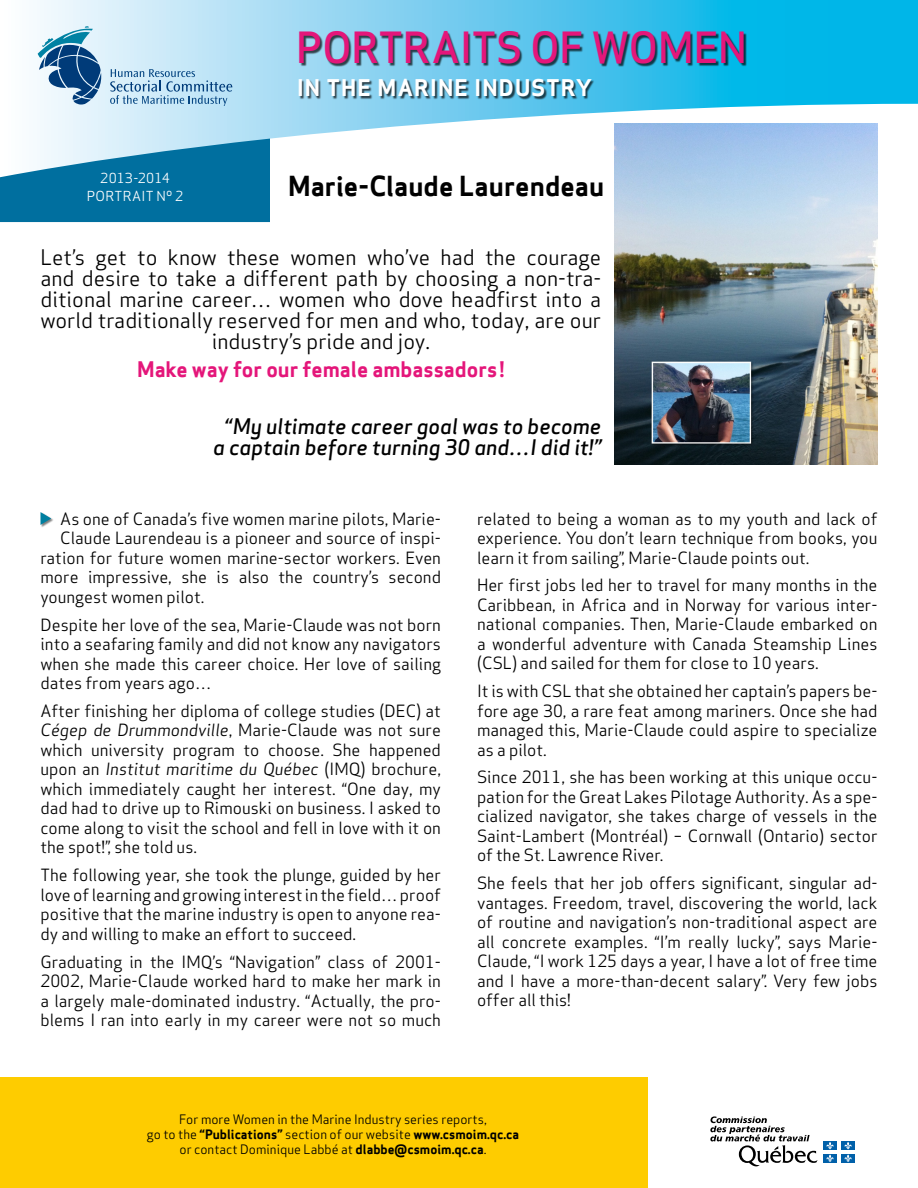
<style>
.page{position:relative;width:918px;height:1188px;background:#fff}
.page>*{position:absolute;margin:0;border:0;box-sizing:border-box;transform-origin:0 0}
.t1{font:500 42px "Apex Sans";letter-spacing:-.015em;color:#e4167a}
.t2{font:700 27px "Apex Sans";letter-spacing:.005em;color:#000}
.t3{font:700 22.5px "Apex Sans";letter-spacing:.05em;color:#fff}
.t4{font:21px/21px "Apex Sans";color:#000;text-align:center}
.t5{font:italic 500 21px/21px "Apex Sans";color:#000;text-align:center}
.t6{font:700 21px "Apex Sans";color:#e4167a}
.t7{font:16.5px/19.5px "Apex Sans";color:#000;text-align:justify}
.t8{font:13.5px/18px "Apex Sans";letter-spacing:.02em;color:#fff;text-align:center}
.t9{font:12.75px/15px "Apex Sans";color:#000;text-align:center}
.s1{font-style:italic}
.s2{font-weight:700}
</style>
<div class="page">
<svg style="left:37px;top:0;width:881px;height:139px;background:#69ceef"></svg>
<div style="left:0;top:1077px;width:648px;height:111px;background:#fecc00"></div>
<svg style="left:0;top:139px;width:270px;height:83px;background:#308bb2"></svg>
<svg style="left:270px;top:104px;width:648px;height:118px"></svg>
<div style="left:41px;top:512px;width:13px;height:16px;background:#000;opacity:.5"></div>
<svg style="left:41px;top:512px;width:10px;height:13px"></svg>
<img style="left:615px;top:124px;width:263px;height:341px">
<svg style="left:710px;top:1116px;width:108px;height:51px"></svg>
<div style="left:823px;top:1141px;width:14px;height:9px;background:#0060a9"></div>
<div style="left:841px;top:1141px;width:14px;height:9px;background:#0060a9"></div>
<div style="left:823px;top:1154px;width:14px;height:9px;background:#0060a9"></div>
<svg style="left:826px;top:1142px;width:8px;height:20px"></svg>
<div style="left:841px;top:1154px;width:14px;height:9px;background:#0060a9"></div>
<svg style="left:844px;top:1142px;width:8px;height:20px"></svg>
<div style="left:300px;top:32px;width:447px;height:35px;background:#000;opacity:.7"></div>
<div style="left:299px;top:80px;width:296px;height:20px;background:#000;opacity:.7"></div>
<svg style="left:38px;top:26px;width:64px;height:79px"></svg>
<svg style="left:110px;top:69px;width:122px;height:37px;background:#a4c9e1"></svg>
<h1 class="t1" style="left:296px;top:11px;width:453px">PORTRAITS OF WOMEN</h1>
<h3 class="t3" style="left:297px;top:73px;width:297px">IN THE MARINE INDUSTRY</h3>
<p class="t8" style="left:87px;top:168px;width:98px">2013-2014 pORTRAIT nº 2</p>
<h2 class="t2" style="left:288px;top:169px;width:318px">Marie-Claude Laurendeau</h2>
<p class="t4" style="left:40px;top:245px;width:562px">Let’s get to know these women who’ve had the courage and desire to take a different path by choosing a non-tra&shy;ditional marine career… women who dove headfirst into a world traditionally reserved for men and who, today, are our industry’s pride and joy.</p>
<p class="t6" style="left:137px;top:355px;width:369px">Make way for our female ambassadors !</p>
<p class="t5" style="left:213px;top:413px;width:389px">“My ultimate career goal was to become a captain before turning 30 and…I did it!”</p>
<p class="t7" style="left:60px;top:508px;width:382px">As one of Canada’s five women marine pilots, Marie-</p>
<p class="t7" style="left:60px;top:527px;width:382px">Claude Laurendeau is a pioneer and source of inspi-</p>
<p class="t7" style="left:41px;top:547px;width:402px">ration for future women marine-sector workers. Even</p>
<p class="t7" style="left:41px;top:566px;width:402px">more impressive, she is also the country’s second</p>
<p class="t7" style="left:41px;top:586px;width:165px">youngest women pilot.</p>
<p class="t7" style="left:41px;top:613px;width:402px">Despite her love of the sea, Marie-Claude was not born into a seafaring family and did not know any navigators when she made this career choice. Her love of sailing dates from years ago…</p>
<p class="t7" style="left:41px;top:700px;width:402px">After finishing her diploma of college studies (DEC) at <span class="s1">Cégep de Drummondville</span>, Marie-Claude was not sure which university program to choose. She happened upon an <span class="s1">Institut maritime du Québec</span> (IMQ) brochure, which immediately caught her interest. “One day, my dad had to drive up to Rimouski on business. I asked to come along to visit the school and fell in love with it on the spot!”, she told us.</p>
<p class="t7" style="left:41px;top:864px;width:402px">The following year, she took the plunge, guided by her love of learning and growing interest in the field… proof positive that the marine industry is open to anyone rea&shy;dy and willing to make an effort to succeed.</p>
<p class="t7" style="left:41px;top:950px;width:402px">Graduating in the IMQ’s “Navigation” class of 2001- 2002, Marie-Claude worked hard to make her mark in a largely male-dominated industry. “Actually, the pro&shy;blems I ran into early in my career were not so much</p>
<p class="t7" style="left:477px;top:507px;width:402px">related to being a woman as to my youth and lack of experience. You don’t learn technique from books, you learn it from sailing”, Marie-Claude points out.</p>
<p class="t7" style="left:477px;top:574px;width:402px">Her first jobs led her to travel for many months in the Caribbean, in Africa and in Norway for various inter&shy;national companies. Then, Marie-Claude embarked on a wonderful adventure with Canada Steamship Lines (CSL) and sailed for them for close to 10 years.</p>
<p class="t7" style="left:477px;top:680px;width:402px">It is with CSL that she obtained her captain’s papers be&shy;fore age 30, a rare feat among mariners. Once she had managed this, Marie-Claude could aspire to specialize as a pilot.</p>
<p class="t7" style="left:477px;top:766px;width:402px">Since 2011, she has been working at this unique occu&shy;pation for the Great Lakes Pilotage Authority. As a spe&shy;cialized navigator, she takes charge of vessels in the Saint-Lambert (Montréal) – Cornwall (Ontario) sector of the St. Lawrence River.</p>
<p class="t7" style="left:477px;top:872px;width:402px">She feels that her job offers significant, singular ad&shy;vantages. Freedom, travel, discovering the world, lack of routine and navigation’s non-traditional aspect are all concrete examples. “I’m really lucky”, says Marie-Claude, “I work 125 days a year, I have a lot of free time and I have a more-than-decent salary”. Very few jobs offer all this!</p>
<p class="t9" style="left:147px;top:1110px;width:374px">For more Women in the Marine Industry series reports,<br>go to the <span class="s2">“Publications”</span> section of our website <span class="s2">www.csmoim.qc.ca </span>or contact Dominique Labbé at <span class="s2">dlabbe@csmoim.qc.ca</span>.</p>
</div>
